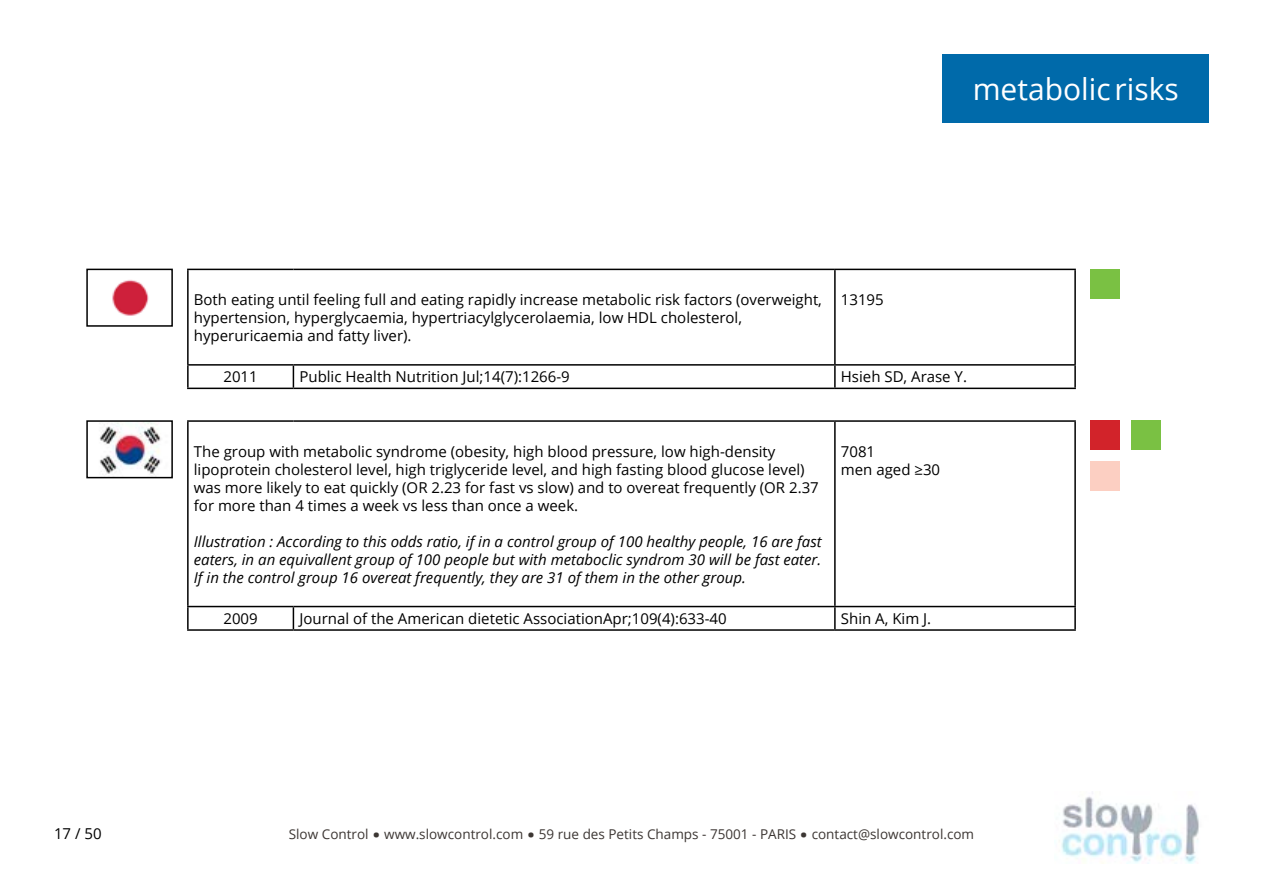
<style>
.page{position:relative;width:1263px;height:893px;background:#fff}
.page>*{position:absolute;margin:0;border:0;box-sizing:border-box;transform-origin:0 0}
.t1{font:30px "Open Sans";color:#fff}
.t2{font:700 30px "Open Sans";color:#3c3633}
.t3{font:15px/18px "Open Sans";color:#000}
.t4{font:italic 15px/18px "Open Sans";color:#000;text-align:justify}
.t5{font:13.5px "Open Sans";color:#3c3633}
</style>
<div class="page">
<div style="left:942px;top:54px;width:267px;height:68px;background:#006aaa"></div>
<img style="left:1061px;top:796px;width:138px;height:67px">
<hr style="left:187px;top:269px;width:106px;height:1px;background:#000">
<hr style="left:187px;top:270px;width:2px;height:94px;background:#000">
<hr style="left:293px;top:269px;width:542px;height:1px;background:#000">
<hr style="left:835px;top:269px;width:241px;height:1px;background:#000">
<hr style="left:834px;top:270px;width:2px;height:94px;background:#000">
<hr style="left:1074px;top:270px;width:2px;height:94px;background:#000">
<hr style="left:187px;top:364px;width:106px;height:2px;background:#000">
<hr style="left:187px;top:366px;width:2px;height:22px;background:#000">
<hr style="left:293px;top:364px;width:542px;height:2px;background:#000">
<svg style="left:293px;top:366px;width:1px;height:22px"></svg>
<hr style="left:835px;top:364px;width:241px;height:2px;background:#000">
<hr style="left:834px;top:366px;width:2px;height:22px;background:#000">
<hr style="left:1074px;top:366px;width:2px;height:22px;background:#000">
<hr style="left:187px;top:388px;width:106px;height:1px;background:#000">
<hr style="left:293px;top:388px;width:542px;height:1px;background:#000">
<hr style="left:835px;top:388px;width:241px;height:1px;background:#000">
<hr style="left:187px;top:420px;width:106px;height:2px;background:#000">
<hr style="left:187px;top:422px;width:2px;height:184px;background:#000">
<hr style="left:293px;top:420px;width:542px;height:2px;background:#000">
<hr style="left:835px;top:420px;width:241px;height:2px;background:#000">
<hr style="left:834px;top:422px;width:2px;height:184px;background:#000">
<hr style="left:1074px;top:422px;width:2px;height:184px;background:#000">
<hr style="left:187px;top:606px;width:106px;height:1px;background:#000">
<hr style="left:187px;top:607px;width:2px;height:22px;background:#000">
<hr style="left:293px;top:606px;width:542px;height:1px;background:#000">
<svg style="left:293px;top:607px;width:1px;height:22px"></svg>
<hr style="left:835px;top:606px;width:241px;height:1px;background:#000">
<hr style="left:834px;top:607px;width:2px;height:22px;background:#000">
<hr style="left:1074px;top:607px;width:2px;height:22px;background:#000">
<hr style="left:187px;top:629px;width:106px;height:2px;background:#000">
<hr style="left:293px;top:629px;width:542px;height:2px;background:#000">
<hr style="left:835px;top:629px;width:241px;height:2px;background:#000">
<div style="left:1090px;top:461px;width:30px;height:29px;background:#fccfc2"></div>
<div style="left:1090px;top:420px;width:30px;height:30px;background:#d2232a"></div>
<div style="left:1090px;top:269px;width:30px;height:29px;background:#7ac143"></div>
<div style="left:1131px;top:420px;width:30px;height:30px;background:#7ac143"></div>
<img style="left:112px;top:280px;width:37px;height:36px">
<div style="left:86px;top:269px;width:87px;height:58px;border:2px solid #000"></div>
<img style="left:99px;top:423px;width:63px;height:52px">
<div style="left:86px;top:420px;width:87px;height:58px;border:2px solid #000"></div>
<p class="t3" style="left:54px;top:824px;width:49px">17 / 50</p>
<h1 class="t1" style="left:973px;top:68px;width:208px">metabolic risks</h1>
<p class="t3" style="left:194px;top:290px;width:630px">Both eating until feeling full and eating rapidly increase metabolic risk factors (overweight, hypertension, hyperglycaemia, hypertriacylglycerolaemia, low HDL cholesterol, hyperuricaemia and fatty liver).</p>
<p class="t3" style="left:841px;top:290px;width:44px">13195</p>
<p class="t3" style="left:223px;top:367px;width:36px">2011</p>
<p class="t3" style="left:299px;top:367px;width:272px">Public Health Nutrition Jul;14(7):1266-9</p>
<p class="t3" style="left:841px;top:367px;width:128px">Hsieh SD, Arase Y.</p>
<p class="t3" style="left:194px;top:442px;width:626px">The group with metabolic syndrome (obesity, high blood pressure, low high-density lipoprotein cholesterol level, high triglyceride level, and high fasting blood glucose level) was more likely to eat quickly (OR 2.23 for fast vs slow) and to overeat frequently (OR 2.37 for more than 4 times a week vs less than once a week.</p>
<p class="t4" style="left:194px;top:532px;width:629px">Illustration : According to this odds ratio, if in a control group of 100 healthy people, 16 are fast eaters, in an equivallent group of 100 people but with metaboclic syndrom 30 will be fast eater.<br>If in the control group 16 overeat frequently, they are 31 of them in the other group.</p>
<p class="t3" style="left:841px;top:442px;width:101px">7081<br>men aged ≥30</p>
<p class="t3" style="left:223px;top:609px;width:36px">2009</p>
<p class="t3" style="left:299px;top:609px;width:429px">Journal of the American dietetic AssociationApr;109(4):633-40</p>
<p class="t3" style="left:841px;top:609px;width:92px">Shin A, Kim J.</p>
<p class="t5" style="left:289px;top:824px;width:81px">Slow Control</p>
<h1 class="t2" style="left:372px;top:805px;width:10px">.</h1>
<p class="t5" style="left:384px;top:824px;width:141px">www.slowcontrol.com</p>
<h1 class="t2" style="left:527px;top:805px;width:10px">.</h1>
<p class="t5" style="left:539px;top:824px;width:259px">59 rue des Petits Champs - 75001 - PARIS</p>
<h1 class="t2" style="left:800px;top:805px;width:10px">.</h1>
<p class="t5" style="left:812px;top:824px;width:164px">contact@slowcontrol.com</p>
</div>
